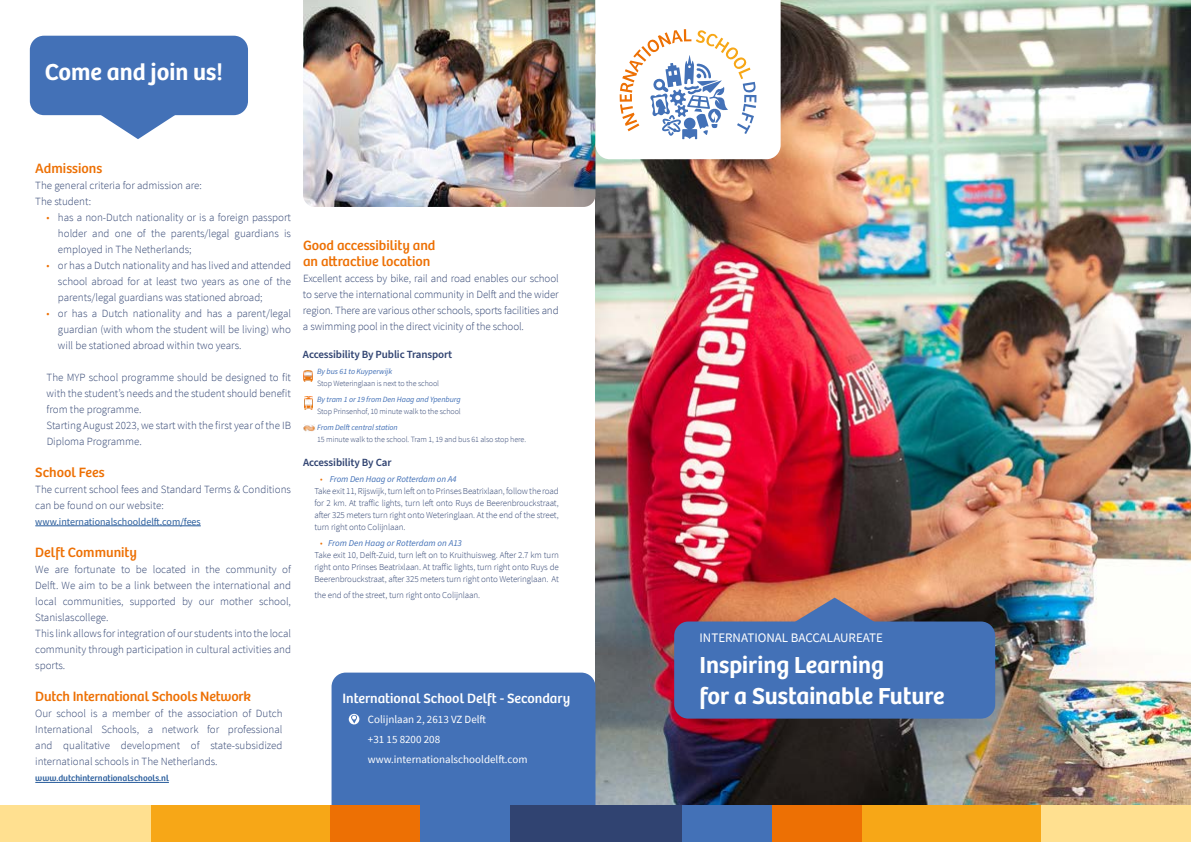
<style>
.page{position:relative;width:1191px;height:842px;background:#fff}
.page>*{position:absolute;margin:0;border:0;box-sizing:border-box;transform-origin:0 0}
.t1{font:600 24px/31px "Bree";color:#fff}
.t2{font:14px/16px "Bree";color:#ed7004}
.t3{font:14px "Bree";color:#fff}
.t4{font:13px "Source Sans Pro";color:#fff}
.t5{font:300 11px/16px "Source Sans Pro";color:#304371;text-align:justify}
.t6{font:11px/20px "Source Sans Pro";color:#fff}
.t7{font:600 11px "Source Sans Pro";letter-spacing:-.01em;color:#304371}
.t8{font:10px "Source Sans Pro";color:#275b9b}
.t9{font:300 9px/12px "Source Sans Pro";letter-spacing:-.01em;color:#304371}
.t10{font:9px "Bree";color:#275b9b}
.t11{font:300 8px "Source Sans Pro";letter-spacing:-.01em;color:#304371}
.t12{font:italic 8px "Source Sans Pro";letter-spacing:-.01em;color:#4371b7}
.s1{color:#ed7004}
.s2{font-weight:400;font-style:italic;color:#4371b7}
</style>
<div class="page">
<img style="left:595px;top:0;width:596px;height:805px">
<img style="left:303px;top:0;width:292px;height:207px">
<div style="left:331px;top:673px;width:264px;height:164px;background:#4371b7;border-radius:14px"></div>
<svg style="left:595px;top:0;width:185px;height:159px"></svg>
<div style="left:674px;top:621px;width:321px;height:98px;background:#4371b7;border-radius:14px"></div>
<svg style="left:795px;top:598px;width:79px;height:24px"></svg>
<div style="left:861px;top:805px;width:180px;height:37px;background:#f7a717"></div>
<div style="left:772px;top:805px;width:89px;height:37px;background:#ed7004"></div>
<div style="left:682px;top:805px;width:90px;height:37px;background:#4371b7"></div>
<div style="left:592px;top:805px;width:90px;height:37px;background:#304371"></div>
<div style="left:1041px;top:805px;width:150px;height:37px;background:#ffe090"></div>
<div style="left:151px;top:805px;width:179px;height:37px;background:#f7a717"></div>
<div style="left:330px;top:805px;width:90px;height:37px;background:#ed7004"></div>
<div style="left:420px;top:805px;width:89px;height:37px;background:#4371b7"></div>
<div style="left:509px;top:805px;width:90px;height:37px;background:#304371"></div>
<div style="left:0;top:805px;width:151px;height:37px;background:#ffe090"></div>
<hr style="left:35px;top:526px;width:166px;height:1px;background:#275b9b">
<hr style="left:35px;top:782px;width:134px;height:1px;background:#275b9b">
<svg style="left:304px;top:425px;width:11px;height:7px"></svg>
<svg style="left:304px;top:397px;width:8px;height:12px"></svg>
<svg style="left:304px;top:370px;width:8px;height:11px"></svg>
<svg style="left:349px;top:714px;width:10px;height:10px"></svg>
<svg style="left:351px;top:715px;width:6px;height:8px"></svg>
<div style="left:30px;top:36px;width:218px;height:79px;background:#4371b7;border-radius:14px"></div>
<svg style="left:98px;top:115px;width:79px;height:24px"></svg>
<h1 class="t1" style="left:45px;top:54px;width:179px">Come and join us!</h1>
<p class="t2" style="left:35px;top:159px;width:68px">Admissions</p>
<p class="t5" style="left:35px;top:177px;width:168px">The general criteria for admission are:<br>The student:</p>
<p class="t5" style="left:58px;top:209px;width:234px;text-indent:-11px"><span class="s1">•</span> has a non-Dutch nationality or is a foreign passport holder and one of the parents/legal guardians is employed in The Netherlands;</p>
<p class="t5" style="left:58px;top:257px;width:234px;text-indent:-11px"><span class="s1">•</span> or has a Dutch nationality and has lived and attended school abroad for at least two years as one of the parents/legal guardians was stationed abroad;</p>
<p class="t5" style="left:58px;top:305px;width:234px;text-indent:-11px"><span class="s1">•</span> or has a Dutch nationality and has a parent/legal guardian (with whom the student will be living) who will be stationed abroad within two years.</p>
<p class="t5" style="left:47px;top:369px;width:246px;text-align:left">The MYP school programme should be designed to fit with the student’s needs and the student should benefit from the programme.<br>Starting August 2023, we start with the first year of the IB Diploma Programme.</p>
<p class="t2" style="left:35px;top:463px;width:71px">School Fees</p>
<p class="t5" style="left:35px;top:481px;width:257px">The current school fees and Standard Terms &amp; Conditions can be found on our website:</p>
<p class="t8" style="left:35px;top:515px;width:167px">www.internationalschooldelft.com/fees</p>
<p class="t2" style="left:35px;top:543px;width:103px">Delft Community</p>
<p class="t5" style="left:35px;top:561px;width:257px;text-align:left">We are fortunate to be located in the community of Delft. We aim to be a link between the international and local communities, supported by our mother school, Stanislascollege.<br>This link allows forintegration of our students into the local community through participation in cultural activities and sports.</p>
<p class="t2" style="left:35px;top:687px;width:217px">Dutch International Schools Network</p>
<p class="t5" style="left:35px;top:705px;width:249px">Our school is a member of the association of Dutch International Schools, a network for professional and qualitative development of state-subsidized international schools in The Netherlands.</p>
<p class="t10" style="left:35px;top:771px;width:135px">www.dutchinternationalschools.nl</p>
<p class="t2" style="left:303px;top:236px;width:134px">Good accessibility and an attractive location</p>
<p class="t5" style="left:303px;top:270px;width:257px">Excellent access by bike, rail and road enables our school to serve the international community in Delft and the wider region. There are various other schools, sports facilities and a swimming pool in the direct vicinity of the school.</p>
<p class="t7" style="left:303px;top:347px;width:151px">Accessibility By Public Transport</p>
<p class="t12" style="left:317px;top:366px;width:76px">By bus 61 to Kuyperwijk</p>
<p class="t11" style="left:317px;top:378px;width:123px">Stop Weteringlaan is next to the school</p>
<p class="t12" style="left:317px;top:394px;width:145px">By tram 1 or 19 from Den Haag and Ypenburg</p>
<p class="t11" style="left:317px;top:406px;width:145px">Stop Prinsenhof, 10 minute walk to the school</p>
<p class="t12" style="left:317px;top:422px;width:82px">From Delft central station</p>
<p class="t11" style="left:317px;top:434px;width:210px">15 minute walk to the school. Tram 1, 19 and bus 61 also stop here.</p>
<p class="t7" style="left:303px;top:455px;width:90px">Accessibility By Car</p>
<p class="t9" style="left:314px;top:473px;width:246px;text-indent:6px"><span class="s1">•</span> <span class="s2">From Den Haag or Rotterdam on A4<br></span>Take exit 11, Rijswijk,turn left on to PrinsesBeatrixlaan, followthe road for 2 km. At traffic lights, turn left onto Ruys de Beerenbrouckstraat, after 325 meters turn right onto Weteringlaan. At the end of the street, turn right onto Colijnlaan.</p>
<p class="t9" style="left:314px;top:537px;width:246px;text-indent:6px"><span class="s1">•</span> <span class="s2">From Den Haag or Rotterdam on A13<br></span>Take exit 10, Delft-Zuid, turn left on to Kruithuisweg. After 2.7 km turn right onto Prinses Beatrixlaan. At traffic lights, turn right onto Ruys de Beerenbrouckstraat, after 325 meters turn right onto Weteringlaan. At</p>
<p class="t9" style="left:314px;top:589px;width:167px">the end of the street, turn right onto Colijnlaan.</p>
<p class="t3" style="left:342px;top:688px;width:229px">International School Delft - Secondary</p>
<p class="t6" style="left:368px;top:709px;width:161px">Colijnlaan 2, 2613 VZ Delft<br>+31 15 8200 208 www.internationalschooldelft.com</p>
<p class="t4" style="left:699px;top:629px;width:185px">INTERNATIONAL BACCALAUREATE</p>
<h1 class="t1" style="left:699px;top:647px;width:246px">Inspiring Learning<br>for a Sustainable Future</h1>
</div>
